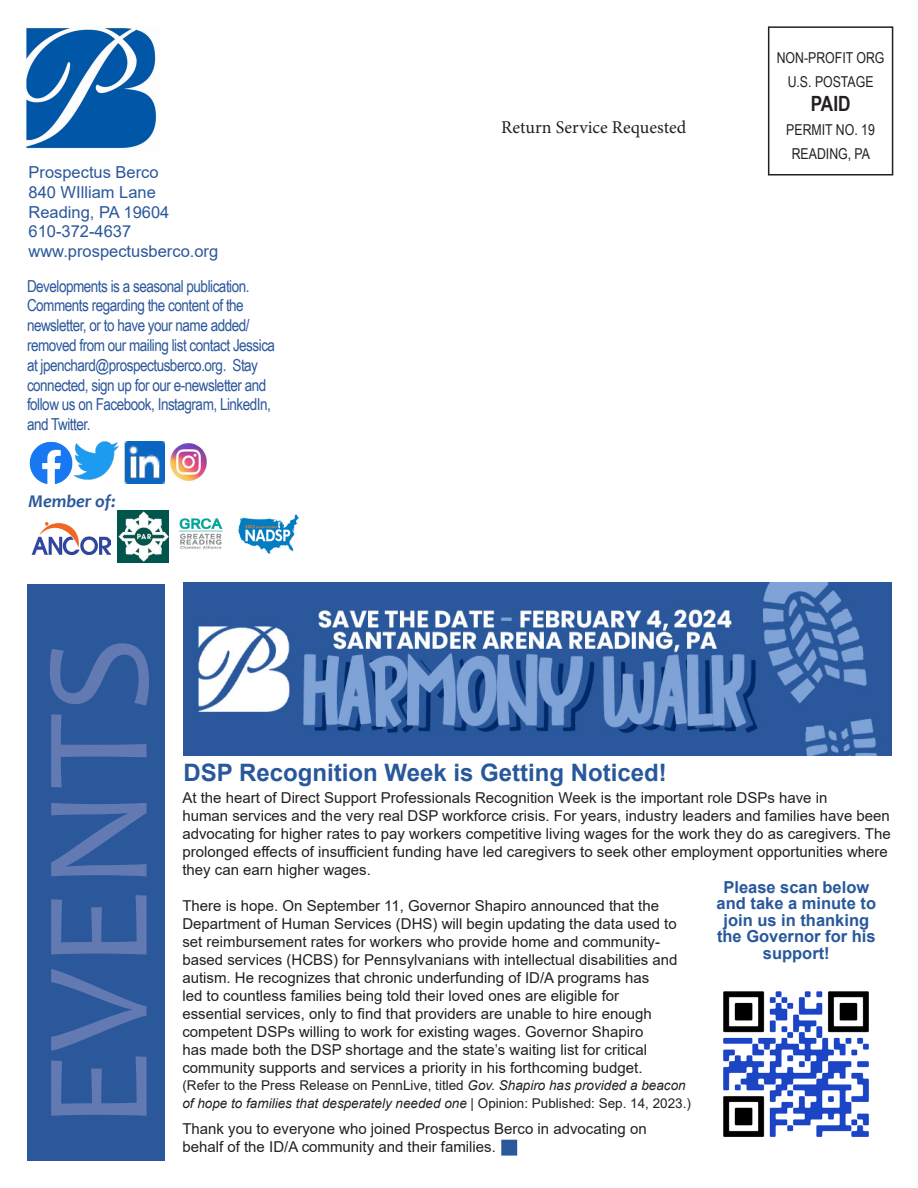
<style>
.page{position:relative;width:918px;height:1188px;background:#fff}
.page>*{position:absolute;margin:0;border:0;box-sizing:border-box;transform-origin:0 0}
.t1{font:150px "Candara";color:#6379b2}
.t2{font:700 24px "Arial";color:#28589b}
.t3{font:700 21px "Arial Narrow";color:#231f20}
.t4{font:18px "Minion Pro";color:#231f20}
.t5{font:italic 700 18px "Candara";color:#2b579b}
.t6{font:16.5px/19.8px "Arial Narrow";letter-spacing:-.03em;color:#2b579b}
.t7{font:16.5px/19.8px "Arial";color:#2b579b}
.t8{font:700 16.5px "Arial";color:#28589b}
.t9{font:15px/18px "Arial";color:#231f20}
.t10{font:15px "Arial Narrow";color:#231f20}
.t11{font:13.5px/18px "Arial";color:#231f20}
.s1{font-style:italic}
</style>
<div class="page">
<div style="left:27px;top:27px;width:138px;height:1134px;background:#2b579b"></div>
<div style="left:768px;top:26px;width:125px;height:150px;border:2px solid #231f20"></div>
<div style="left:27px;top:22px;width:273px;height:561px;background:#fff"></div>
<img style="left:26px;top:28px;width:131px;height:121px">
<img style="left:169px;top:443px;width:38px;height:38px">
<img style="left:73px;top:442px;width:45px;height:37px">
<img style="left:29px;top:441px;width:44px;height:43px">
<img style="left:124px;top:442px;width:41px;height:41px">
<img style="left:32px;top:523px;width:79px;height:31px">
<img style="left:118px;top:511px;width:50px;height:51px">
<img style="left:179px;top:518px;width:44px;height:31px">
<img style="left:238px;top:514px;width:61px;height:40px">
<img style="left:184px;top:582px;width:707px;height:174px">
<img style="left:723px;top:991px;width:146px;height:146px">
<div style="left:501px;top:1140px;width:16px;height:16px;background:#2b579b;border:2px solid #2b579b"></div>
<p class="t7" style="left:28px;top:162px;width:142px">Prospectus Berco<br>840 WIlliam Lane<br>Reading, PA 19604</p>
<p class="t7" style="left:28px;top:222px;width:191px">610-372-4637 www.prospectusberco.org</p>
<p class="t6" style="left:27px;top:275px;width:250px">Developments is a seasonal publication.<br>Comments regarding the content of the newsletter, or to have your name added/ removed from our mailing list contact Jessica at jpenchard@prospectusberco.org. Stay connected, sign up for our e-newsletter and follow us on Facebook, Instagram, LinkedIn, and Twitter.</p>
<p class="t5" style="left:28px;top:490px;width:89px">Member of:</p>
<p class="t4" style="left:501px;top:115px;width:186px">Return Service Requested</p>
<p class="t10" style="left:777px;top:47px;width:109px">NON-PROFIT ORG</p>
<p class="t10" style="left:788px;top:71px;width:87px">U.S. POSTAGE</p>
<p class="t3" style="left:811px;top:88px;width:41px">PAID</p>
<p class="t10" style="left:786px;top:119px;width:90px">PERMIT NO. 19</p>
<p class="t10" style="left:792px;top:143px;width:80px">READING, PA</p>
<p class="t1" style="left:4px;top:1130px;width:495px;rotate:-90deg">EVENTS</p>
<p class="t2" style="left:184px;top:756px;width:485px">DSP Recognition Week is Getting Noticed!</p>
<p class="t9" style="left:182px;top:789px;width:710px">At the heart of Direct Support Professionals Recognition Week is the important role DSPs have in<br>human services and the very real DSP workforce crisis. For years, industry leaders and families have been advocating for higher rates to pay workers competitive living wages for the work they do as caregivers. The prolonged effects of insufficient funding have led caregivers to seek other employment opportunities where they can earn higher wages.</p>
<p class="t9" style="left:182px;top:897px;width:497px">There is hope. On September 11, Governor Shapiro announced that the Department of Human Services (DHS) will begin updating the data used to set reimbursement rates for workers who provide home and community&shy;based services (HCBS) for Pennsylvanians with intellectual disabilities and autism. He recognizes that chronic underfunding of ID/A programs has<br>led to countless families being told their loved ones are eligible for essential services, only to find that providers are unable to hire enough competent DSPs willing to work for existing wages. Governor Shapiro<br>has made both the DSP shortage and the state’s waiting list for critical community supports and services a priority in his forthcoming budget.</p>
<p class="t11" style="left:182px;top:1076px;width:510px">(Refer to the Press Release on PennLive, titled <span class="s1">Gov. Shapiro has provided a beacon of hope to families that desperately needed one</span> | Opinion: Published: Sep. 14, 2023.)</p>
<p class="t9" style="left:182px;top:1119px;width:466px">Thank you to everyone who joined Prospectus Berco in advocating on behalf of the ID/A community and their families.</p>
<p class="t8" style="left:723px;top:875px;width:147px">Please scan below</p>
<p class="t8" style="left:717px;top:892px;width:161px">and take a minute to</p>
<p class="t8" style="left:723px;top:908px;width:147px">join us in thanking</p>
<p class="t8" style="left:717px;top:925px;width:160px">the Governor for his</p>
<p class="t8" style="left:763px;top:941px;width:68px">support!</p>
</div>
